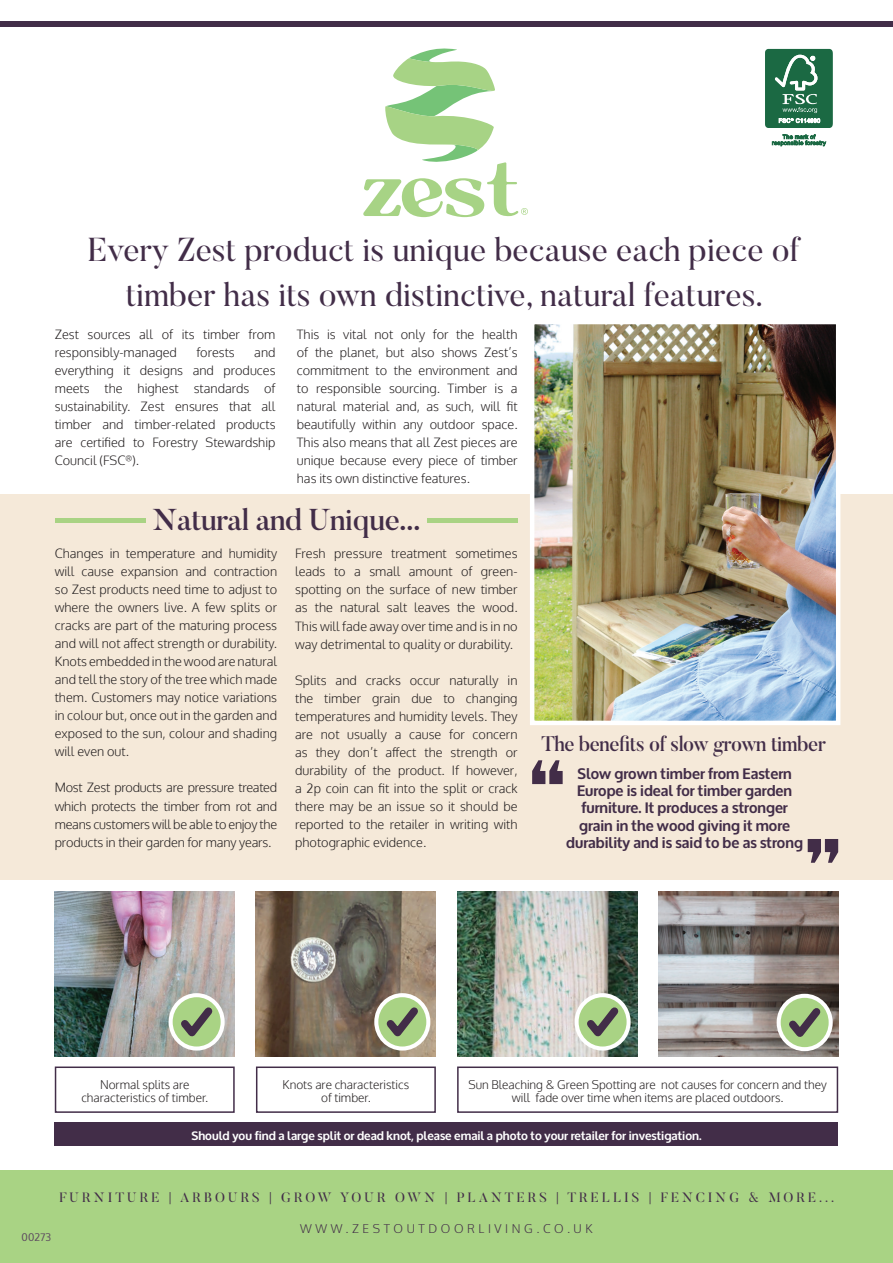
<style>
.page{position:relative;width:893px;height:1263px;background:#fff}
.page>*{position:absolute;margin:0;border:0;box-sizing:border-box;transform-origin:0 0}
.t1{font:33px/44.2px "Butler";color:#422d48;text-align:center}
.t2{font:500 30px "Butler";letter-spacing:-.02em;color:#422d48}
.t3{font:500 21px "Butler";letter-spacing:-.02em;color:#422d48;scale:.95 1}
.t4{font:700 15px/17.2px "Oxygen";color:#422d48;text-align:center}
.t5{font:13.5px "Butler";letter-spacing:.22em;color:#422d48}
.t6{font:300 12.75px/18px "Oxygen";color:#231f20;text-align:justify}
.t7{font:300 12px/13.5px "Oxygen";color:#231f20;text-align:center}
.t8{font:700 12px "Oxygen";color:#fff}
.t9{font:300 12px "Oxygen";letter-spacing:.3em;color:#422d48}
.t10{font:10.5px "Oxygen";color:#5d4a5f}
</style>
<div class="page">
<div style="left:0;top:494px;width:893px;height:385px;background:#f5e9d9"></div>
<div style="left:0;top:1170px;width:893px;height:93px;background:#a9d384"></div>
<div style="left:0;top:21px;width:893px;height:6px;background:#422d48"></div>
<img style="left:535px;top:325px;width:300px;height:395px">
<div style="left:530px;top:320px;width:310px;height:405px;border:4px solid #fff"></div>
<img style="left:256px;top:892px;width:180px;height:165px">
<img style="left:55px;top:892px;width:180px;height:165px">
<div style="left:55px;top:1066px;width:180px;height:47px;border:2px solid #422d48"></div>
<div style="left:256px;top:1066px;width:180px;height:47px;border:2px solid #422d48"></div>
<div style="left:457px;top:1066px;width:381px;height:47px;border:2px solid #422d48"></div>
<img style="left:658px;top:892px;width:180px;height:165px">
<div style="left:777px;top:994px;width:56px;height:57px;border:8px solid #fff;border-radius:50%"></div>
<div style="left:781px;top:998px;width:48px;height:49px;background:#a9d384;border-radius:50%"></div>
<svg style="left:782px;top:1001px;width:45px;height:44px"></svg>
<img style="left:457px;top:892px;width:180px;height:165px">
<div style="left:575px;top:993px;width:56px;height:57px;border:8px solid #fff;border-radius:50%"></div>
<svg style="left:579px;top:997px;width:48px;height:49px"></svg>
<svg style="left:580px;top:1000px;width:45px;height:45px;background:#a0bb87"></svg>
<div style="left:374px;top:993px;width:56px;height:57px;border:8px solid #fff;border-radius:50%"></div>
<svg style="left:378px;top:997px;width:48px;height:49px"></svg>
<svg style="left:380px;top:1000px;width:45px;height:45px;background:#a0ba86"></svg>
<div style="left:169px;top:993px;width:56px;height:57px;border:8px solid #fff;border-radius:50%"></div>
<svg style="left:173px;top:997px;width:48px;height:49px"></svg>
<svg style="left:174px;top:1000px;width:45px;height:45px;background:#a1bb87"></svg>
<svg style="left:532px;top:760px;width:31px;height:24px"></svg>
<svg style="left:808px;top:839px;width:30px;height:24px"></svg>
<svg style="left:363px;top:49px;width:165px;height:168px"></svg>
<div style="left:765px;top:49px;width:68px;height:79px;background:#1b6943;border-radius:3px"></div>
<div style="left:765px;top:49px;width:67px;height:79px;border:1px solid #1b6943;border-radius:4px"></div>
<svg style="left:775px;top:55px;width:45px;height:68px"></svg>
<svg style="left:772px;top:134px;width:54px;height:12px"></svg>
<div style="left:55px;top:1123px;width:783px;height:23px;background:#422d48"></div>
<div style="left:55px;top:518px;width:90px;height:5px;background:#a9d384"></div>
<div style="left:427px;top:518px;width:91px;height:5px;background:#a9d384"></div>
<h1 class="t1" style="left:88px;top:228px;width:713px">Every Zest product is unique because each piece of timber has its own distinctive, natural features.</h1>
<p class="t6" style="left:55px;top:326px;width:222px">Zest sources all of its timber from responsibly-managed</p>
<p class="t6" style="left:196px;top:344px;width:40px">forests</p>
<p class="t6" style="left:55px;top:344px;width:222px;text-indent:200px">and everything it designs and produces meets the highest standards of sustainability. Zest ensures that all timber and timber-related products are certified to Forestry Stewardship Council (FSC<sup>®</sup>).</p>
<p class="t6" style="left:297px;top:326px;width:222px">This is vital not only for the health of the planet, but also shows Zest’s commitment to the environment and to responsible sourcing. Timber is a natural material and, as such, will fit beautifully within any outdoor space.<br>This also means that all Zest pieces are unique because every piece of timber has its own distinctive features.</p>
<h2 class="t2" style="left:153px;top:500px;width:270px">Natural and Unique...</h2>
<p class="t6" style="left:55px;top:545px;width:224px">Changes in temperature and humidity will cause expansion and contraction so Zest products need time to adjust to where the owners live. A few splits or cracks are part of the maturing process and will not affect strength or durability.<br>Knots embedded in the wood are natural and tell the story of the tree which made them. Customers may notice variations in colour but, once out in the garden and exposed to the sun, colour and shading will even out.</p>
<p class="t6" style="left:55px;top:779px;width:224px">Most Zest products are pressure treated which protects the timber from rot and means customers will be able to enjoy the products in their garden for many years.</p>
<p class="t6" style="left:295px;top:545px;width:224px">Fresh pressure treatment sometimes leads to a small amount of green&shy;spotting on the surface of new timber as the natural salt leaves the wood.<br>This will fade away over time and is in no way detrimental to quality or durability.</p>
<p class="t6" style="left:295px;top:671px;width:224px">Splits and cracks occur naturally in the timber grain due to changing temperatures and humidity levels. They are not usually a cause for concern as they don’t affect the strength or durability of the product. If however, a 2p coin can fit into the split or crack there may be an issue so it should be reported to the retailer in writing with photographic evidence.</p>
<h3 class="t3" style="left:542px;top:730px;width:301px">The benefits of slow grown timber</h3>
<p class="t4" style="left:566px;top:765px;width:238px">Slow grown timber from Eastern Europe is ideal for timber garden furniture. It produces a stronger grain in the wood giving it more durability and is said to be as strong</p>
<p class="t7" style="left:81px;top:1078px;width:128px">Normal splits are characteristics of timber.</p>
<p class="t7" style="left:283px;top:1078px;width:128px">Knots are characteristics of timber.</p>
<p class="t7" style="left:468px;top:1078px;width:360px">Sun Bleaching &amp; Green Spotting are not causes for concern and they will fade over time when items are placed outdoors.</p>
<p class="t8" style="left:191px;top:1128px;width:512px">Should you find a large split or dead knot, please email a photo to your retailer for investigation.</p>
<p class="t10" style="left:22px;top:1229px;width:31px">00273</p>
<p class="t5" style="left:59px;top:1188px;width:776px">FURNITURE | ARBOURS | GROW YOUR OWN | PLANTERS | TRELLIS | FENCING &amp; MORE...</p>
<p class="t9" style="left:300px;top:1221px;width:294px">WWW.ZESTOUTDOORLIVING.CO.UK</p>
</div>
